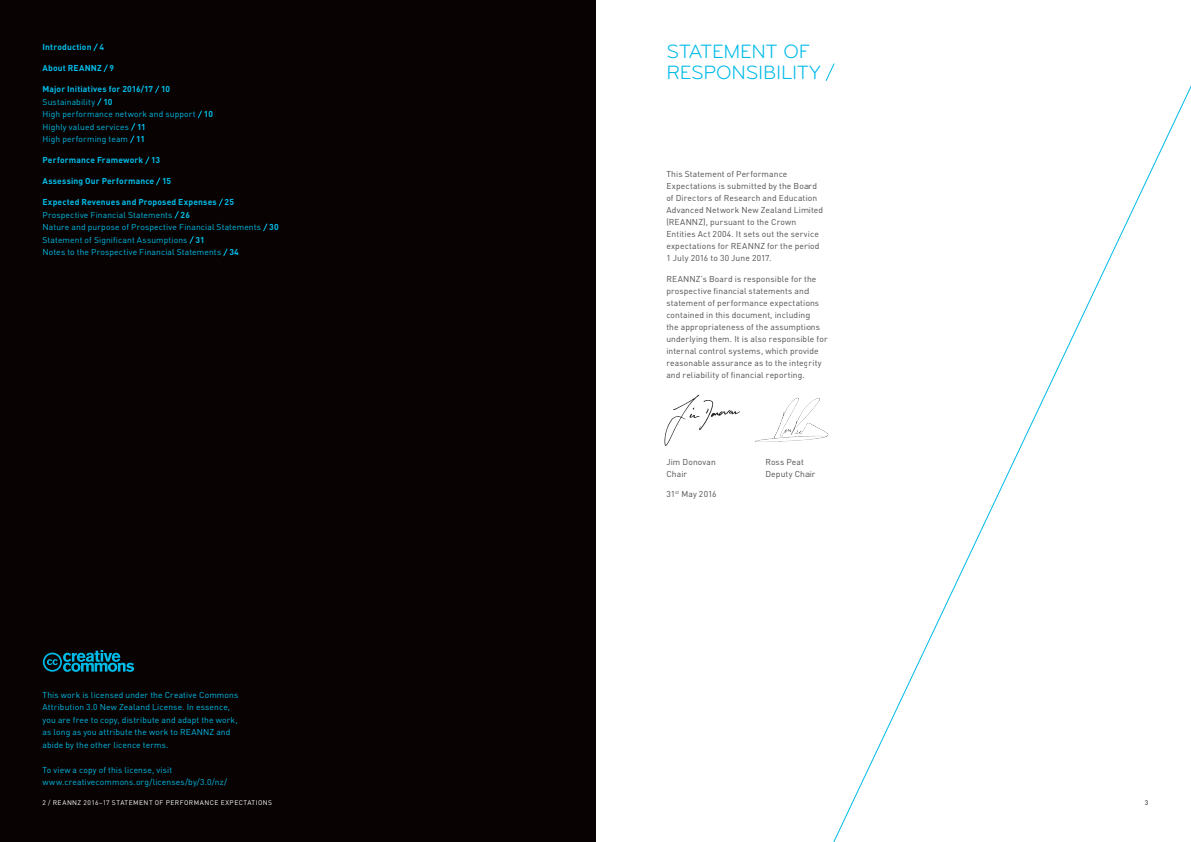
<style>
.page{position:relative;width:1191px;height:842px;background:#fff}
.page>*{position:absolute;margin:0;border:0;box-sizing:border-box;transform-origin:0 0}
.Section_Page_Heade{font:20px/21px "Bryant Pro";letter-spacing:-.01em;color:#00bbe8}
.Body_Copy{font:8.5px/12px "DIN";letter-spacing:.015em;color:#4b4c4d}
.TOC{font:8.5px/12.5px "DIN";letter-spacing:.015em;color:#00bbe8}
.TOC_SUBHEAD{font:700 8.5px "DIN";letter-spacing:.015em;color:#00bbe8}
.Folio{font:6.7px "DIN";letter-spacing:.065em;color:#fff}
.Folio-2{font:500 6.7px "DIN";color:#4b4c4d}
.s1{font-weight:700}
</style>
<div class="page">
<svg style="left:833px;top:85px;width:358px;height:757px"></svg>
<img style="left:664px;top:394px;width:76px;height:52px">
<img style="left:755px;top:393px;width:81px;height:62px">
<div style="left:0;top:0;width:595px;height:842px;background:#080302"></div>
<svg style="left:825px;top:63px;width:10px;height:18px"></svg>
<svg style="left:93px;top:43px;width:5px;height:8px"></svg>
<svg style="left:103px;top:64px;width:5px;height:9px"></svg>
<svg style="left:155px;top:85px;width:5px;height:9px"></svg>
<svg style="left:97px;top:98px;width:5px;height:8px"></svg>
<svg style="left:197px;top:110px;width:5px;height:9px"></svg>
<svg style="left:130px;top:123px;width:6px;height:21px"></svg>
<svg style="left:145px;top:156px;width:5px;height:9px"></svg>
<svg style="left:156px;top:177px;width:5px;height:9px"></svg>
<svg style="left:218px;top:198px;width:5px;height:9px"></svg>
<svg style="left:174px;top:211px;width:5px;height:8px"></svg>
<svg style="left:263px;top:223px;width:5px;height:9px"></svg>
<svg style="left:189px;top:236px;width:5px;height:8px"></svg>
<svg style="left:223px;top:248px;width:5px;height:9px"></svg>
<svg style="left:43px;top:650px;width:91px;height:22px"></svg>
<p class="TOC_SUBHEAD" style="left:43px;top:42px;width:63px">Introduction 4</p>
<p class="TOC_SUBHEAD" style="left:43px;top:63px;width:73px">About REANNZ 9</p>
<p class="TOC_SUBHEAD" style="left:43px;top:84px;width:129px">Major Initiatives for 2016/17 10</p>
<p class="TOC" style="left:43px;top:95px;width:71px">Sustainability <span class="s1">10</span></p>
<p class="TOC" style="left:43px;top:108px;width:172px">High performance network and support <span class="s1">10</span></p>
<p class="TOC" style="left:43px;top:120px;width:105px">Highly valued services <span class="s1">11</span></p>
<p class="TOC" style="left:43px;top:133px;width:104px">High performing team <span class="s1">11</span></p>
<p class="TOC_SUBHEAD" style="left:43px;top:155px;width:119px">Performance Framework 13</p>
<p class="TOC_SUBHEAD" style="left:43px;top:176px;width:130px">Assessing Our Performance 15</p>
<p class="TOC_SUBHEAD" style="left:43px;top:197px;width:193px">Expected Revenues and Proposed Expenses 25</p>
<p class="TOC" style="left:43px;top:208px;width:149px">Prospective Financial Statements <span class="s1">26</span></p>
<p class="TOC" style="left:43px;top:221px;width:238px">Nature and purpose of Prospective Financial Statements <span class="s1">30</span></p>
<p class="TOC" style="left:43px;top:233px;width:164px">Statement of Significant Assumptions <span class="s1">31</span></p>
<p class="TOC" style="left:43px;top:246px;width:198px">Notes to the Prospective Financial Statements <span class="s1">34</span></p>
<p class="Section_Page_Heade" style="left:666px;top:41px;width:156px">STATEMENT OF<br>RESPONSIBILITY</p>
<p class="Body_Copy" style="left:666px;top:168px;width:158px">This Statement of Performance Expectations is submitted by the Board of Directors of Research and Education Advanced Network New Zealand Limited (REANNZ), pursuant to the Crown Entities Act 2004. It sets out the service expectations for REANNZ for the period 1 July 2016 to 30 June 2017.</p>
<p class="Body_Copy" style="left:666px;top:272px;width:163px">REANNZ’s Board is responsible for the prospective financial statements and statement of performance expectations contained in this document, including<br>the appropriateness of the assumptions underlying them. It is also responsible for internal control systems, which provide reasonable assurance as to the integrity and reliability of financial reporting.</p>
<p class="Body_Copy" style="left:666px;top:455px;width:51px">Jim Donovan</p>
<p class="Body_Copy" style="left:765px;top:455px;width:40px">Ross Peat</p>
<p class="Body_Copy" style="left:666px;top:467px;width:22px">Chair</p>
<p class="Body_Copy" style="left:765px;top:467px;width:52px">Deputy Chair</p>
<p class="Body_Copy" style="left:666px;top:488px;width:52px">31<sup>st</sup> May 2016</p>
<p class="TOC" style="left:43px;top:688px;width:197px">This work is licensed under the Creative Commons Attribution 3.0 New Zealand License. In essence, you are free to copy, distribute and adapt the work, as long as you attribute the work to REANNZ and abide by the other licence terms.</p>
<p class="TOC" style="left:43px;top:763px;width:186px">To view a copy of this license, visit www.creativecommons.org/licenses/by/3.0/nz/</p>
<p class="Folio" style="left:42px;top:798px;width:231px">2 / REANNZ 2016–17 STATEMENT OF PERFORMANCE EXPECTATIONS</p>
<p class="Folio-2" style="left:1144px;top:798px;width:5px">3</p>
</div>
